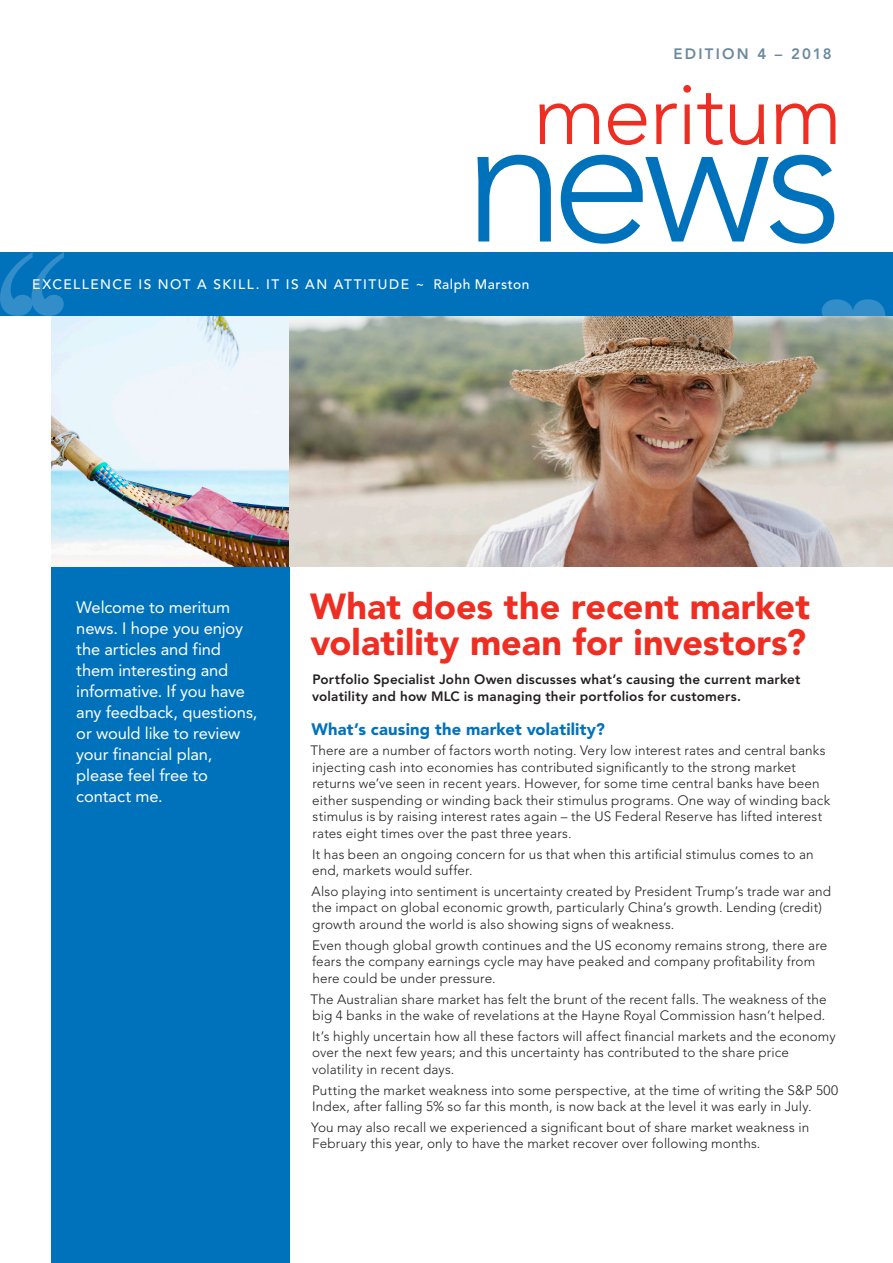
<style>
.page{position:relative;width:893px;height:1263px;background:#fff}
.page>*{position:absolute;margin:0;border:0;box-sizing:border-box;transform-origin:0 0}
.t1{font:300 183px "Avenir";color:#0072bc}
.t2{font:300 85.5px "Avenir";letter-spacing:-.015em;color:#ee2e22}
.Title_of_article{font:900 36px/36px "Avenir";color:#ee2e22}
.A4_Body_Copy{font:16.5px/21px "Avenir";letter-spacing:-.005em;color:#fff}
.Subhead_A{font:900 16.5px "Avenir";letter-spacing:.01em;color:#0072bc}
.t3{font:800 15px "Avenir";letter-spacing:.145em;color:#6c8a9e}
.Words_of_wisdom{font:500 13.65px "Avenir";letter-spacing:.105em;color:#fff}
.BODY_COPY_no_Indent{font:300 13.5px/16.5px "Avenir";letter-spacing:.01em;color:#231f20}
.BODY_COPY_no_Indent-2{font:800 13.5px/16.5px "Avenir";letter-spacing:.015em;color:#231f20}
</style>
<div class="page">
<div style="left:0;top:252px;width:893px;height:64px;background:#0072bc"></div>
<svg style="left:0;top:252px;width:64px;height:64px"></svg>
<svg style="left:821px;top:299px;width:64px;height:17px"></svg>
<div style="left:51px;top:567px;width:238px;height:696px;background:#0072bc"></div>
<img style="left:51px;top:316px;width:842px;height:251px">
<p class="t3" style="left:674px;top:45px;width:160px">EDITION 4 – 2018</p>
<p class="t2" style="left:533px;top:64px;width:311px">meritum</p>
<p class="t1" style="left:464px;top:71px;width:380px">news</p>
<p class="Words_of_wisdom" style="left:32px;top:277px;width:499px">EXCELLENCE IS NOT A SKILL. IT IS AN ATTITUDE ~ Ralph Marston</p>
<p class="A4_Body_Copy" style="left:76px;top:597px;width:183px">Welcome to meritum news. I hope you enjoy the articles and find them interesting and informative. If you have any feedback, questions, or would like to review your financial plan, please feel free to contact me.</p>
<p class="Title_of_article" style="left:310px;top:588px;width:501px">What does the recent market volatility mean for investors?</p>
<p class="BODY_COPY_no_Indent-2" style="left:312px;top:671px;width:490px">Portfolio Specialist John Owen discusses what’s causing the current market volatility and how MLC is managing their portfolios for customers.</p>
<p class="Subhead_A" style="left:311px;top:719px;width:295px">What’s causing the market volatility?</p>
<p class="BODY_COPY_no_Indent" style="left:310px;top:742px;width:521px">There are a number of factors worth noting. Very low interest rates and central banks injecting cash into economies has contributed significantly to the strong market returns we’ve seen in recent years. However, for some time central banks have been either suspending or winding back their stimulus programs. One way of winding back stimulus is by raising interest rates again – the US Federal Reserve has lifted interest rates eight times over the past three years.</p>
<p class="BODY_COPY_no_Indent" style="left:312px;top:846px;width:503px">It has been an ongoing concern for us that when this artificial stimulus comes to an end, markets would suffer.</p>
<p class="BODY_COPY_no_Indent" style="left:312px;top:883px;width:521px">Also playing into sentiment is uncertainty created by President Trump’s trade war and the impact on global economic growth, particularly China’s growth. Lending (credit) growth around the world is also showing signs of weakness.</p>
<p class="BODY_COPY_no_Indent" style="left:312px;top:937px;width:517px">Even though global growth continues and the US economy remains strong, there are fears the company earnings cycle may have peaked and company profitability from here could be under pressure.</p>
<p class="BODY_COPY_no_Indent" style="left:310px;top:990px;width:518px">The Australian share market has felt the brunt of the recent falls. The weakness of the big 4 banks in the wake of revelations at the Hayne Royal Commission hasn’t helped.</p>
<p class="BODY_COPY_no_Indent" style="left:312px;top:1028px;width:525px">It’s highly uncertain how all these factors will affect financial markets and the economy over the next few years; and this uncertainty has contributed to the share price volatility in recent days.</p>
<p class="BODY_COPY_no_Indent" style="left:312px;top:1081px;width:528px">Putting the market weakness into some perspective, at the time of writing the S&amp;P 500<br>Index, after falling 5% so far this month, is now back at the level it was early in July.</p>
<p class="BODY_COPY_no_Indent" style="left:311px;top:1119px;width:499px">You may also recall we experienced a significant bout of share market weakness in<br>February this year, only to have the market recover over following months.</p>
</div>
